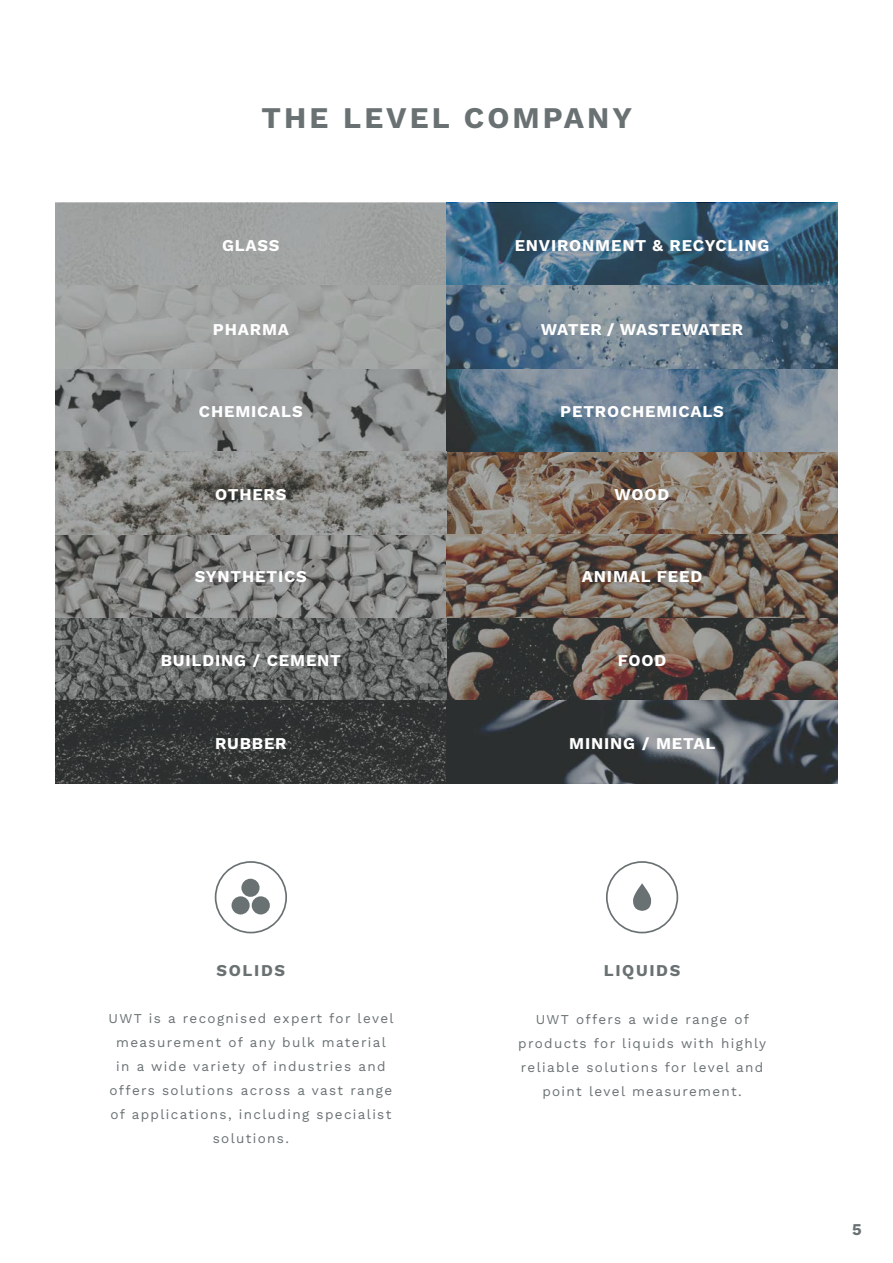
<style>
.page{position:relative;width:893px;height:1263px;background:#fff}
.page>*{position:absolute;margin:0;border:0;box-sizing:border-box;transform-origin:0 0}
.t1{font:700 30px "Work Sans";letter-spacing:.1em;color:#6a7173}
.t2{font:700 16.5px "Work Sans";letter-spacing:.05em;color:#fff}
.t3{font:700 16.5px "Work Sans";letter-spacing:.1em;color:#6a7173}
.t4{font:13.5px/24px "Work Sans";letter-spacing:.1em;color:#6a7173;text-align:center}
</style>
<div class="page">
<svg style="left:606px;top:861px;width:72px;height:72px"></svg>
<svg style="left:215px;top:861px;width:72px;height:72px"></svg>
<svg style="left:55px;top:203px;width:783px;height:581px;background:#707576"></svg>
<h1 class="t1" style="left:262px;top:95px;width:372px">THE LEVEL COMPANY</h1>
<p class="t2" style="left:222px;top:233px;width:59px">GLASS</p>
<p class="t2" style="left:213px;top:317px;width:78px">PHARMA</p>
<p class="t2" style="left:515px;top:233px;width:256px">ENVIRONMENT &amp; RECYCLING</p>
<p class="t2" style="left:541px;top:317px;width:204px">WATER / WASTEWATER</p>
<p class="t2" style="left:199px;top:399px;width:105px">CHEMICALS</p>
<p class="t2" style="left:560px;top:399px;width:165px">PETROCHEMICALS</p>
<p class="t2" style="left:215px;top:482px;width:73px">OTHERS</p>
<p class="t2" style="left:615px;top:482px;width:56px">WOOD</p>
<p class="t2" style="left:195px;top:564px;width:114px">SYNTHETICS</p>
<p class="t2" style="left:582px;top:564px;width:122px">ANIMAL FEED</p>
<p class="t2" style="left:161px;top:648px;width:182px">BUILDING / CEMENT</p>
<p class="t2" style="left:618px;top:648px;width:50px">FOOD</p>
<p class="t2" style="left:215px;top:731px;width:73px">RUBBER</p>
<p class="t2" style="left:569px;top:731px;width:148px">MINING / METAL</p>
<p class="t3" style="left:217px;top:958px;width:70px">SOLIDS</p>
<p class="t4" style="left:109px;top:1006px;width:287px">UWT is a recognised expert for level measurement of any bulk material in a wide variety of industries and offers solutions across a vast range of applications, including specialist solutions.</p>
<p class="t3" style="left:604px;top:958px;width:78px">LIQUIDS</p>
<p class="t4" style="left:518px;top:1007px;width:249px">UWT offers a wide range of products for liquids with highly reliable solutions for level and point level measurement.</p>
<p class="t3" style="left:852px;top:1216px;width:11px">5</p>
</div>
